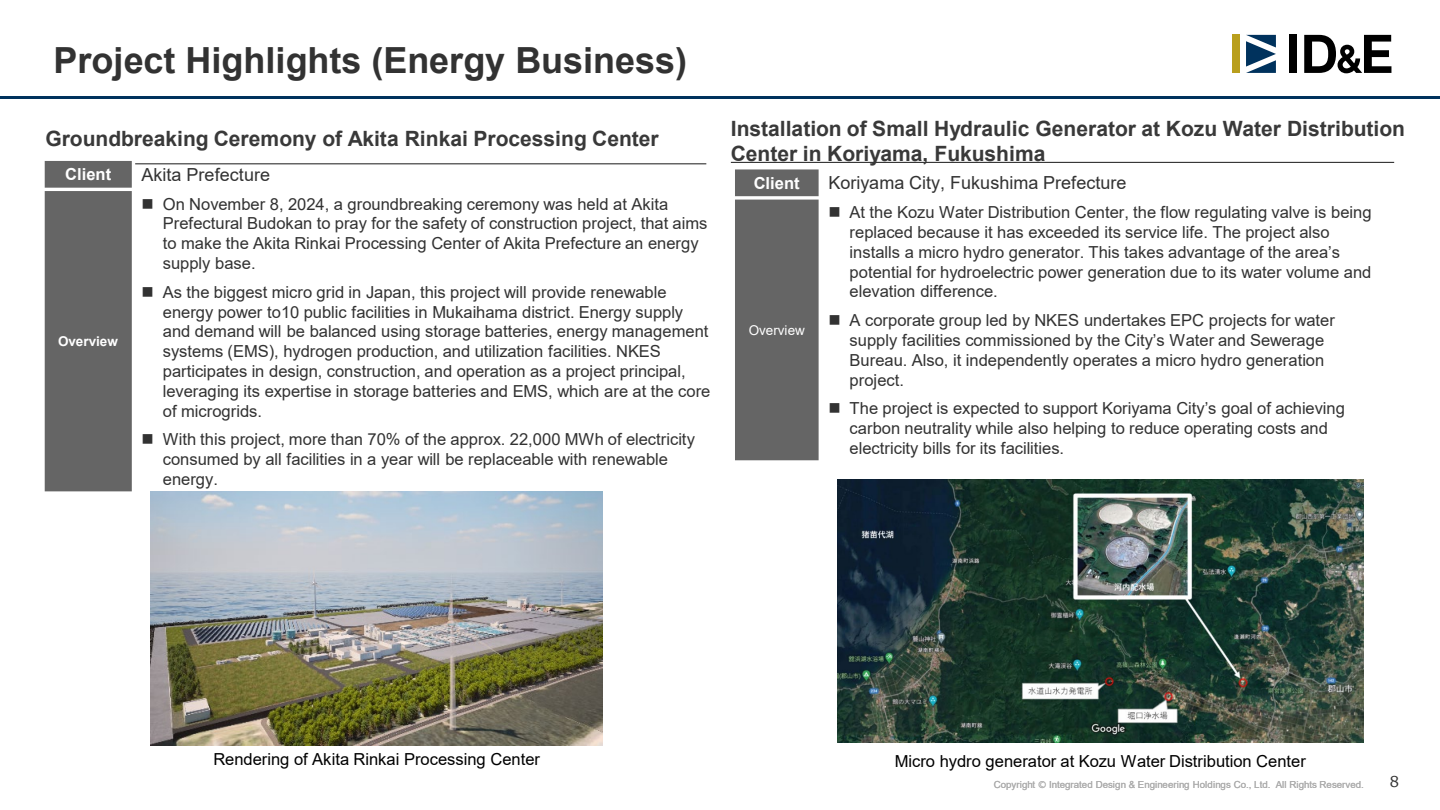
<style>
.page{position:relative;width:1440px;height:810px;background:#fff}
.page>*{position:absolute;margin:0;border:0;box-sizing:border-box;transform-origin:0 0}
.t1{font:700 36px "Arial";color:#323232}
.t2{font:700 21px/25.2px "Arial";color:#393939}
.t3{font:18px "Arial";color:#323232}
.t4{font:16.5px/19.8px "Arial";color:#323232}
.t5{font:16.5px "Arial";color:#000}
.t6{font:700 16.5px "Arial";color:#fff}
.t7{font:15px "Meiryo";color:#323232}
.t8{font:700 13.5px "Arial";color:#fff}
.t9{font:13.5px "Arial";color:#fff}
.t10{font:9.75px "Arial";color:#adadad}
</style>
<div class="page">
<div style="left:1232px;top:35px;width:8px;height:38px;background:#b99f1d"></div>
<svg style="left:1246px;top:35px;width:30px;height:38px"></svg>
<div style="left:1289px;top:35px;width:8px;height:38px;background:#000"></div>
<svg style="left:1304px;top:35px;width:87px;height:38px"></svg>
<hr style="left:0;top:96px;width:1440px;height:2px;background:#00325d">
<hr style="left:43px;top:163px;width:663px;height:1px;background:#323232">
<div style="left:43px;top:159px;width:90px;height:30px;background:#656565"></div>
<div style="left:43px;top:189px;width:90px;height:304px;background:#656565"></div>
<hr style="left:132px;top:158px;width:3px;height:337px;background:#fff">
<hr style="left:41px;top:188px;width:681px;height:3px;background:#fff">
<svg style="left:43px;top:161px;width:2px;height:330px"></svg>
<hr style="left:41px;top:158px;width:681px;height:3px;background:#fff">
<hr style="left:41px;top:491px;width:681px;height:4px;background:#fff">
<hr style="left:731px;top:162px;width:663px;height:1px;background:#323232">
<div style="left:733px;top:168px;width:87px;height:30px;background:#656565"></div>
<div style="left:733px;top:198px;width:87px;height:264px;background:#656565"></div>
<hr style="left:819px;top:166px;width:3px;height:298px;background:#fff">
<hr style="left:732px;top:196px;width:654px;height:4px;background:#fff">
<hr style="left:732px;top:166px;width:3px;height:298px;background:#fff">
<hr style="left:732px;top:166px;width:654px;height:3px;background:#fff">
<hr style="left:732px;top:460px;width:654px;height:4px;background:#fff">
<img style="left:837px;top:480px;width:527px;height:262px">
<img style="left:151px;top:491px;width:452px;height:254px">
<h2 class="t1" style="left:54px;top:35px;width:635px">Project Highlights (Energy Business)</h2>
<p class="t2" style="left:45px;top:127px;width:615px">Groundbreaking Ceremony of Akita Rinkai Processing Center</p>
<p class="t6" style="left:65px;top:163px;width:48px">Client</p>
<p class="t3" style="left:142px;top:162px;width:130px">Akita Prefecture</p>
<p class="t8" style="left:58px;top:332px;width:61px">Overview</p>
<p class="t4" style="left:163px;top:194px;width:546px;text-indent:-21px">■ On November 8, 2024, a groundbreaking ceremony was held at Akita Prefectural Budokan to pray for the safety of construction project, that aims to make the Akita Rinkai Processing Center of Akita Prefecture an energy supply base.</p>
<p class="t4" style="left:163px;top:282px;width:549px;text-indent:-21px">■ As the biggest micro grid in Japan, this project will provide renewable energy power to10 public facilities in Mukaihama district. Energy supply and demand will be balanced using storage batteries, energy management systems (EMS), hydrogen production, and utilization facilities. NKES participates in design, construction, and operation as a project principal, leveraging its expertise in storage batteries and EMS, which are at the core of microgrids.</p>
<p class="t4" style="left:163px;top:430px;width:534px;text-indent:-21px">■ With this project, more than 70% of the approx. 22,000 MWh of electricity consumed by all facilities in a year will be replaceable with renewable energy.</p>
<p class="t2" style="left:731px;top:116px;width:676px">Installation of Small Hydraulic Generator at Kozu Water Distribution<br>Center in Koriyama, Fukushima</p>
<p class="t6" style="left:754px;top:172px;width:48px">Client</p>
<p class="t3" style="left:828px;top:171px;width:300px">Koriyama City, Fukushima Prefecture</p>
<p class="t9" style="left:749px;top:321px;width:58px">Overview</p>
<p class="t4" style="left:850px;top:202px;width:523px;text-indent:-21px">■ At the Kozu Water Distribution Center, the flow regulating valve is being replaced because it has exceeded its service life. The project also installs a micro hydro generator. This takes advantage of the area’s potential for hydroelectric power generation due to its water volume and elevation difference.</p>
<p class="t4" style="left:850px;top:310px;width:487px;text-indent:-21px">■ A corporate group led by NKES undertakes EPC projects for water supply facilities commissioned by the City’s Water and Sewerage Bureau. Also, it independently operates a micro hydro generation project.</p>
<p class="t4" style="left:850px;top:399px;width:497px;text-indent:-21px">■ The project is expected to support Koriyama City’s goal of achieving carbon neutrality while also helping to reduce operating costs and electricity bills for its facilities.</p>
<p class="t5" style="left:213px;top:748px;width:328px">Rendering of Akita Rinkai Processing Center</p>
<p class="t5" style="left:895px;top:750px;width:412px">Micro hydro generator at Kozu Water Distribution Center</p>
<p class="t10" style="left:994px;top:778px;width:372px">Copyright Ⓒ Integrated Design &amp; Engineering Holdings Co., Ltd. All Rights Reserved.</p>
<p class="t7" style="left:1390px;top:772px;width:11px">8</p>
</div>
